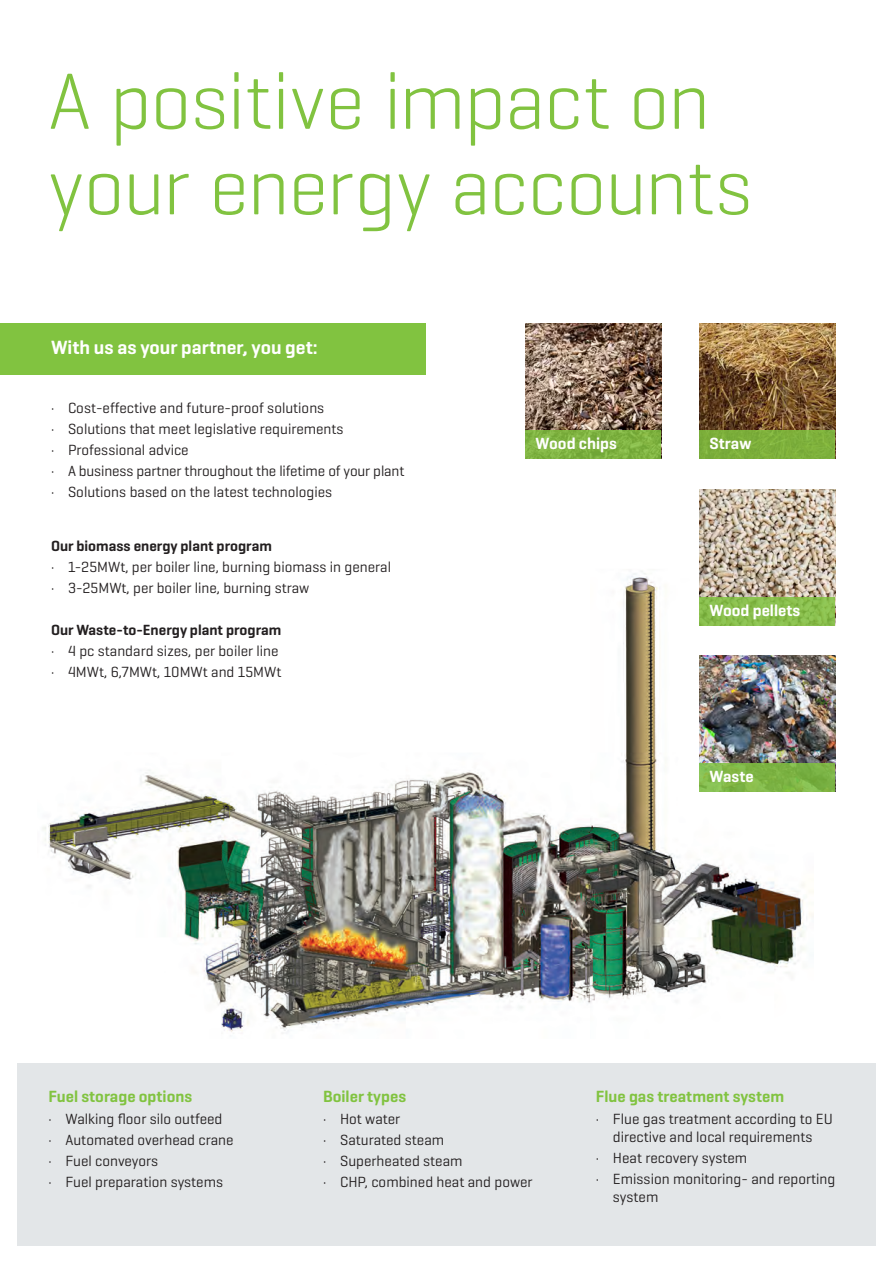
<style>
.page{position:relative;width:893px;height:1263px;background:#fff}
.page>*{position:absolute;margin:0;border:0;box-sizing:border-box;transform-origin:0 0}
.t1{font:300 81px/85.5px "Geogrotesque";letter-spacing:-.015em;color:#81c340}
.t2{font:600 19.5px "Geogrotesque";color:#fff}
.t3{font:600 16.5px "Geogrotesque";color:#81c340}
.t4{font:600 16.5px "Geogrotesque";color:#fff}
.t5{font:15px/18px "Geogrotesque";color:#231f20;text-align:center}
.t6{font:600 15px "Geogrotesque";color:#231f20}
</style>
<div class="page">
<img style="left:42px;top:569px;width:772px;height:465px">
<div style="left:0;top:323px;width:425px;height:51px;background:#81c340"></div>
<div style="left:17px;top:1063px;width:859px;height:183px;background:#e3e6e8"></div>
<img style="left:526px;top:323px;width:135px;height:107px">
<img style="left:700px;top:323px;width:135px;height:107px">
<img style="left:700px;top:490px;width:135px;height:107px">
<img style="left:700px;top:656px;width:135px;height:107px">
<svg style="left:526px;top:430px;width:135px;height:29px;background:#7fb341"></svg>
<div style="left:700px;top:430px;width:135px;height:29px;background:#7daf3b"></div>
<svg style="left:700px;top:597px;width:135px;height:28px;background:#88bd4c"></svg>
<svg style="left:700px;top:763px;width:135px;height:28px;background:#7fb647"></svg>
<p class="t1" style="left:48px;top:56px;width:706px">A positive impact on your energy accounts</p>
<p class="t2" style="left:51px;top:335px;width:268px">With us as your partner, you get:</p>
<p class="t5" style="left:51px;top:398px;width:275px">· Cost-effective and future-proof solutions</p>
<p class="t5" style="left:51px;top:419px;width:294px">· Solutions that meet legislative requirements</p>
<p class="t5" style="left:51px;top:440px;width:139px">· Professional advice</p>
<p class="t5" style="left:51px;top:461px;width:355px">· A business partner throughout the lifetime of your plant</p>
<p class="t5" style="left:51px;top:482px;width:283px">· Solutions based on the latest technologies</p>
<p class="t6" style="left:51px;top:536px;width:222px">Our biomass energy plant program</p>
<p class="t5" style="left:51px;top:557px;width:342px">· 1-25MWt, per boiler line, burning biomass in general</p>
<p class="t5" style="left:51px;top:578px;width:260px">· 3-25MWt, per boiler line, burning straw</p>
<p class="t6" style="left:51px;top:620px;width:232px">Our Waste-to-Energy plant program</p>
<p class="t5" style="left:51px;top:641px;width:229px">· 4 pc standard sizes, per boiler line</p>
<p class="t5" style="left:51px;top:662px;width:232px">· 4MWt, 6,7MWt, 10MWt and 15MWt</p>
<p class="t4" style="left:536px;top:433px;width:83px">Wood chips</p>
<p class="t4" style="left:709px;top:433px;width:43px">Straw</p>
<p class="t4" style="left:709px;top:600px;width:92px">Wood pellets</p>
<p class="t4" style="left:709px;top:766px;width:46px">Waste</p>
<p class="t3" style="left:48px;top:1086px;width:145px">Fuel storage options</p>
<p class="t5" style="left:48px;top:1109px;width:175px">· Walking floor silo outfeed</p>
<p class="t5" style="left:48px;top:1130px;width:187px">· Automated overhead crane</p>
<p class="t5" style="left:48px;top:1151px;width:111px">· Fuel conveyors</p>
<p class="t5" style="left:48px;top:1172px;width:176px">· Fuel preparation systems</p>
<p class="t3" style="left:323px;top:1086px;width:85px">Boiler types</p>
<p class="t5" style="left:323px;top:1109px;width:79px">· Hot water</p>
<p class="t5" style="left:323px;top:1130px;width:123px">· Saturated steam</p>
<p class="t5" style="left:323px;top:1151px;width:141px">· Superheated steam</p>
<p class="t5" style="left:323px;top:1172px;width:211px">· CHP, combined heat and power</p>
<p class="t3" style="left:596px;top:1086px;width:190px">Flue gas treatment system</p>
<p class="t5" style="left:596px;top:1109px;width:238px">· Flue gas treatment according to EU directive and local requirements</p>
<p class="t5" style="left:596px;top:1148px;width:153px">· Heat recovery system</p>
<p class="t5" style="left:613px;top:1169px;width:224px;text-align:left;text-indent:-17px">· Emission monitoring- and reporting system</p>
</div>
